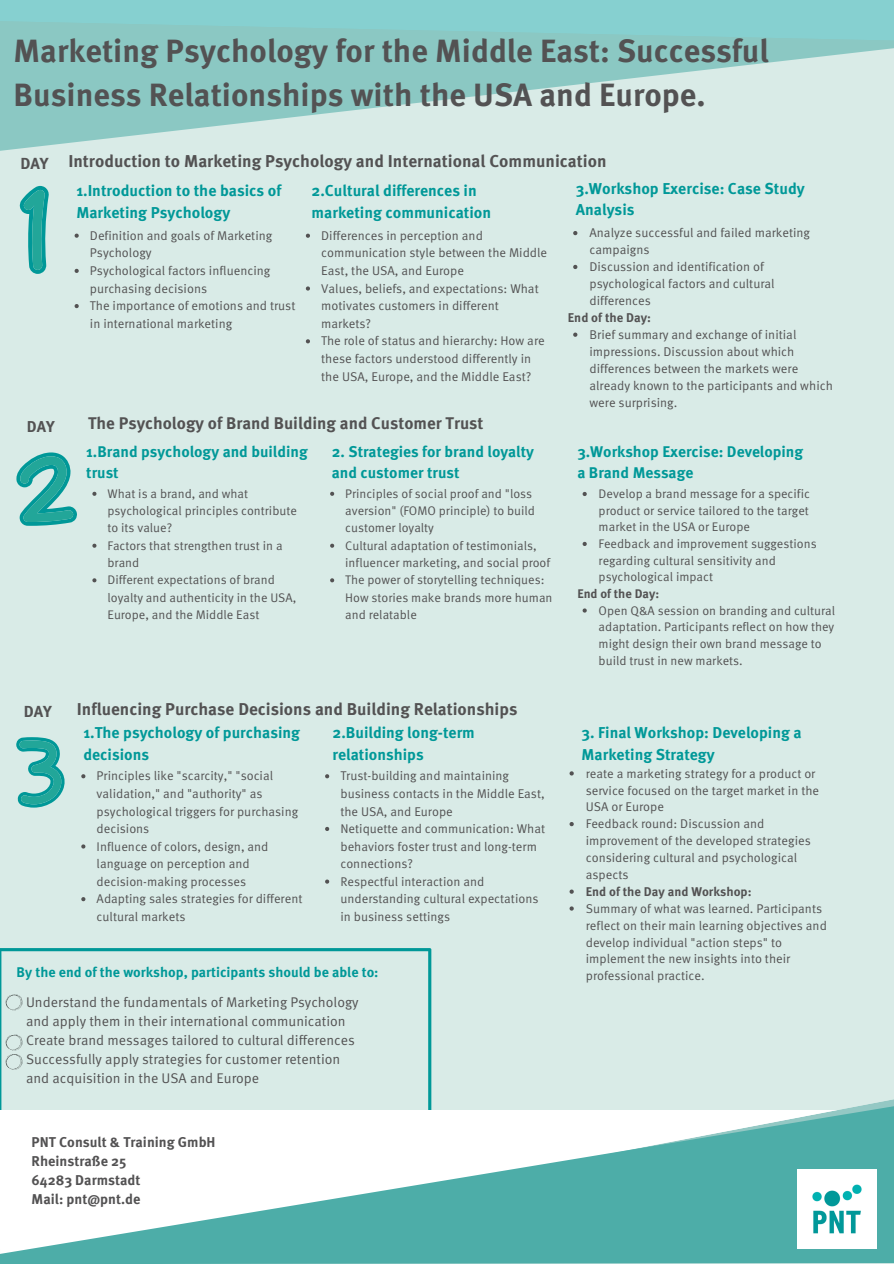
<style>
.page{position:relative;width:894px;height:1264px;background:#fff}
.page>*{position:absolute;margin:0;border:0;box-sizing:border-box;transform-origin:0 0}
.t1{font:700 32.1px/43.8px "Meta Pro";color:#535253}
.t2{font:700 17.1px "Meta Pro";color:#535253}
.t3{font:700 16.8px "Meta Pro";color:#535253}
.t4{font:700 16.05px "Meta Pro";color:#535253}
.t5{font:700 15.9px "Meta Pro";color:#535253}
.t6{font:700 15.75px/21.8px "Meta Pro";color:#009898}
.t7{font:700 15.75px "Meta Pro";color:#535253}
.t8{font:700 15.45px/21.3px "Meta Pro";color:#009898}
.t9{font:700 14.25px/19.2px "Meta Pro";color:#535253}
.t10{font:14.1px/19.2px "Meta Pro Norm";color:#535253}
.t11{font:700 13.95px "Meta Pro";color:#009898}
.t12{font:12.75px/17.5px "Meta Pro Norm";color:#535253}
.t13{font:700 12.75px "Meta Pro";color:#535253}
.t14{font:12.6px/17.5px "Meta Pro Norm";color:#535253}
.t15{font:700 12.6px "Meta Pro";color:#535253}
.t16{font:12.45px/17.2px "Meta Pro Norm";color:#535253}
.t17{font:700 12.45px "Meta Pro";color:#535253}
</style>
<div class="page">
<div style="left:0;top:0;width:893px;height:1263px;background:#d9ebe7"></div>
<svg style="left:0;top:42px;width:893px;height:109px;fill:#8bc8c3"></svg>
<svg style="left:0;top:0;width:893px;height:42px;background:#87cdcc"></svg>
<svg style="left:0;top:948px;width:431px;height:148px"></svg>
<svg style="left:6px;top:994px;width:16px;height:16px"></svg>
<svg style="left:6px;top:1034px;width:16px;height:35px"></svg>
<svg style="left:0;top:1101px;width:893px;height:162px;background:#a5d5d2"></svg>
<img style="left:797px;top:1169px;width:79px;height:78px">
<svg style="left:20px;top:186px;width:29px;height:88px"></svg>
<svg style="left:75px;top:233px;width:4px;height:5px"></svg>
<svg style="left:75px;top:269px;width:4px;height:4px"></svg>
<svg style="left:75px;top:304px;width:4px;height:4px"></svg>
<svg style="left:306px;top:234px;width:4px;height:4px"></svg>
<svg style="left:306px;top:286px;width:4px;height:4px"></svg>
<svg style="left:306px;top:339px;width:4px;height:4px"></svg>
<svg style="left:573px;top:231px;width:4px;height:4px"></svg>
<svg style="left:573px;top:265px;width:4px;height:4px"></svg>
<svg style="left:573px;top:332px;width:4px;height:5px"></svg>
<svg style="left:16px;top:452px;width:61px;height:73px"></svg>
<svg style="left:92px;top:492px;width:4px;height:4px"></svg>
<svg style="left:92px;top:543px;width:4px;height:4px"></svg>
<svg style="left:92px;top:578px;width:4px;height:4px"></svg>
<svg style="left:330px;top:492px;width:4px;height:4px"></svg>
<svg style="left:330px;top:543px;width:4px;height:4px"></svg>
<svg style="left:330px;top:578px;width:4px;height:4px"></svg>
<svg style="left:582px;top:492px;width:4px;height:4px"></svg>
<svg style="left:582px;top:542px;width:4px;height:4px"></svg>
<svg style="left:582px;top:608px;width:4px;height:4px"></svg>
<svg style="left:16px;top:737px;width:49px;height:70px"></svg>
<svg style="left:81px;top:774px;width:4px;height:4px"></svg>
<svg style="left:81px;top:844px;width:4px;height:4px"></svg>
<svg style="left:81px;top:897px;width:4px;height:4px"></svg>
<svg style="left:325px;top:774px;width:4px;height:4px"></svg>
<svg style="left:325px;top:826px;width:4px;height:5px"></svg>
<svg style="left:325px;top:879px;width:4px;height:4px"></svg>
<svg style="left:569px;top:771px;width:4px;height:4px"></svg>
<svg style="left:569px;top:822px;width:4px;height:4px"></svg>
<svg style="left:569px;top:889px;width:4px;height:4px"></svg>
<svg style="left:569px;top:906px;width:4px;height:4px"></svg>
<h1 class="t1" style="left:14px;top:27px;width:756px">Marketing Psychology for the Middle East: Successful<br>Business Relationships with the USA and Europe.</h1>
<p class="t4" style="left:20px;top:151px;width:30px">DAY</p>
<p class="t7" style="left:27px;top:414px;width:29px">DAY</p>
<h2 class="t2" style="left:68px;top:148px;width:539px">Introduction to Marketing Psychology and International Communication</h2>
<p class="t6" style="left:76px;top:179px;width:206px">1.Introduction to the basics of<br>Marketing Psychology</p>
<p class="t6" style="left:311px;top:179px;width:181px">2.Cultural differences in marketing communication</p>
<p class="t6" style="left:575px;top:176px;width:230px">3.Workshop Exercise: Case Study<br>Analysis</p>
<p class="t12" style="left:90px;top:226px;width:207px">Definition and goals of Marketing<br>Psychology<br>Psychological factors influencing purchasing decisions<br>The importance of emotions and trust in international marketing</p>
<p class="t12" style="left:321px;top:226px;width:227px">Differences in perception and communication style between the Middle East, the USA, and Europe<br>Values, beliefs, and expectations: What motivates customers in different markets?<br>The role of status and hierarchy: How are these factors understood differently in the USA, Europe, and the Middle East?</p>
<p class="t12" style="left:589px;top:224px;width:222px;line-height:17px">Analyze successful and failed marketing campaigns<br>Discussion and identification of psychological factors and cultural differences</p>
<p class="t13" style="left:567px;top:307px;width:85px">End of the Day:</p>
<p class="t12" style="left:589px;top:325px;width:245px;line-height:17px">Brief summary and exchange of initial impressions. Discussion about which differences between the markets were already known to the participants and which were surprising.</p>
<h3 class="t3" style="left:88px;top:409px;width:397px">The Psychology of Brand Building and Customer Trust</h3>
<p class="t8" style="left:86px;top:440px;width:223px">1.Brand psychology and building trust</p>
<p class="t8" style="left:332px;top:440px;width:204px">2. Strategies for brand loyalty and customer trust</p>
<p class="t8" style="left:577px;top:440px;width:227px">3.Workshop Exercise: Developing a Brand Message</p>
<p class="t16" style="left:107px;top:484px;width:191px">What is a brand, and what psychological principles contribute to its value?<br>Factors that strengthen trust in a brand<br>Different expectations of brand loyalty and authenticity in the USA,<br>Europe, and the Middle East</p>
<p class="t16" style="left:345px;top:484px;width:209px">Principles of social proof and "loss aversion" (FOMO principle) to build customer loyalty<br>Cultural adaptation of testimonials, influencer marketing, and social proof<br>The power of storytelling techniques:<br>How stories make brands more human and relatable</p>
<p class="t16" style="left:598px;top:485px;width:219px;line-height:16.6px">Develop a brand message for a specific product or service tailored to the target market in the USA or Europe<br>Feedback and improvement suggestions regarding cultural sensitivity and psychological impact</p>
<p class="t17" style="left:577px;top:584px;width:83px">End of the Day:</p>
<p class="t16" style="left:598px;top:601px;width:238px;line-height:16.6px">Open Q&amp;A session on branding and cultural adaptation. Participants reflect on how they might design their own brand message to build trust in new markets.</p>
<p class="t5" style="left:24px;top:698px;width:30px">DAY</p>
<h2 class="t2" style="left:77px;top:695px;width:442px">Influencing Purchase Decisions and Building Relationships</h2>
<p class="t6" style="left:83px;top:721px;width:218px">1.The psychology of purchasing decisions</p>
<p class="t6" style="left:332px;top:721px;width:144px">2.Building long-term relationships</p>
<p class="t6" style="left:581px;top:721px;width:221px">3. Final Workshop: Developing a<br>Marketing Strategy</p>
<p class="t14" style="left:97px;top:766px;width:207px">Principles like "scarcity," "social validation," and "authority" as psychological triggers for purchasing decisions<br>Influence of colors, design, and language on perception and decision-making processes<br>Adapting sales strategies for different cultural markets</p>
<p class="t14" style="left:340px;top:766px;width:206px">Trust-building and maintaining business contacts in the Middle East, the USA, and Europe<br>Netiquette and communication: What behaviors foster trust and long-term connections?<br>Respectful interaction and understanding cultural expectations in business settings</p>
<p class="t11" style="left:17px;top:960px;width:363px">By the end of the workshop, participants should be able to:</p>
<p class="t10" style="left:26px;top:991px;width:334px">Understand the fundamentals of Marketing Psychology and apply them in their international communication Create brand messages tailored to cultural differences Successfully apply strategies for customer retention and acquisition in the USA and Europe</p>
<p class="t9" style="left:32px;top:1131px;width:185px">PNT Consult &amp; Training GmbH<br>Rheinstraße 25<br>64283 Darmstadt<br>Mail: pnt@pnt.de</p>
<p class="t14" style="left:585px;top:764px;width:235px;line-height:17px">reate a marketing strategy for a product or service focused on the target market in the<br>USA or Europe<br>Feedback round: Discussion and improvement of the developed strategies considering cultural and psychological aspects</p>
<p class="t15" style="left:585px;top:881px;width:167px">End of the Day and Workshop:</p>
<p class="t14" style="left:585px;top:899px;width:242px;line-height:17px">Summary of what was learned. Participants reflect on their main learning objectives and develop individual "action steps" to implement the new insights into their professional practice.</p>
</div>
